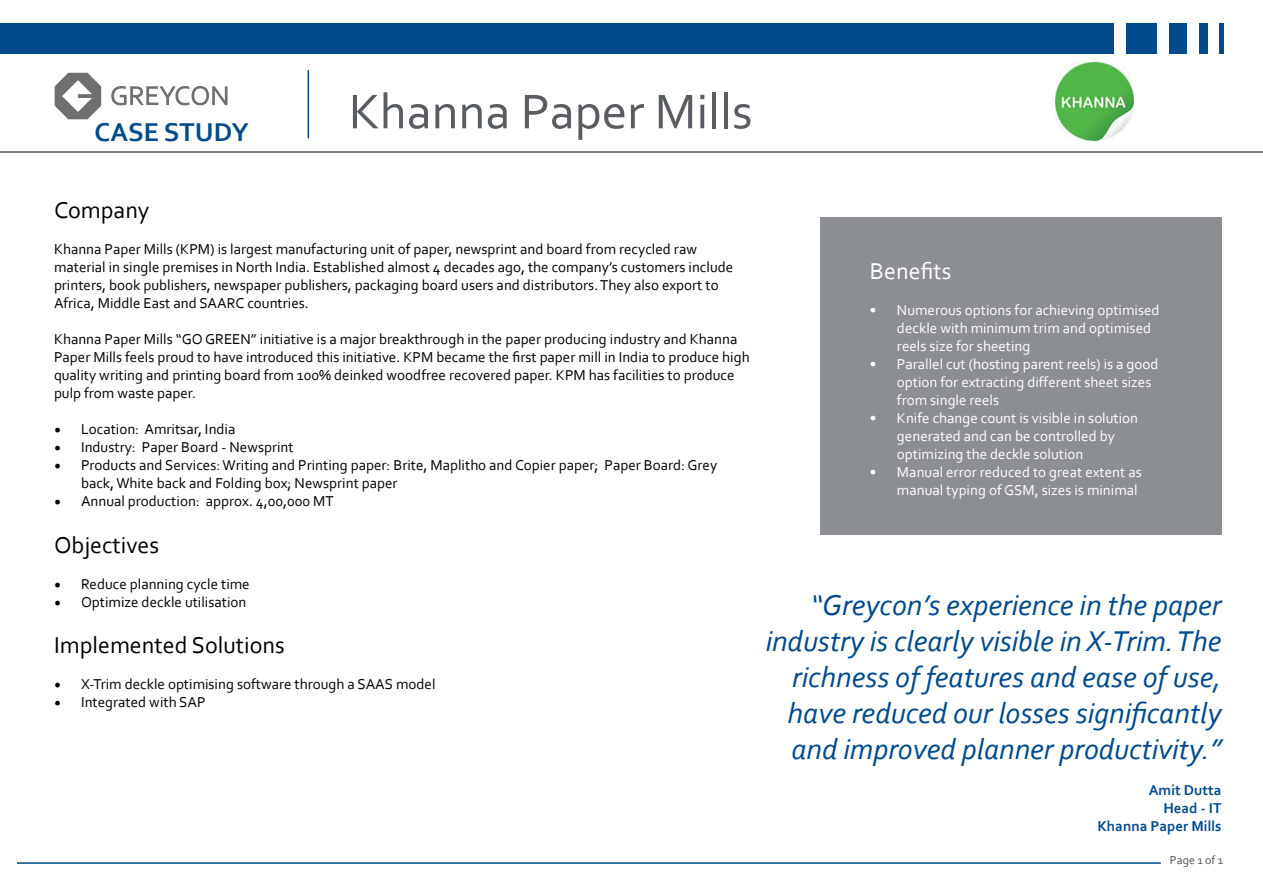
<style>
.page{position:relative;width:1263px;height:893px;background:#fff}
.page>*{position:absolute;margin:0;border:0;box-sizing:border-box;transform-origin:0 0}
.t1{font:51px "Corbel";color:#595c61}
.t2{font:italic 30px/36px "Corbel";color:#004a8c;text-align:right}
.t3{font:700 27px "Corbel";color:#004a8c}
.t4{font:24px "Corbel";color:#000}
.t5{font:24px "Corbel";color:#fff}
.t6{font:15px/18px "Corbel";color:#000}
.t7{font:15px/18px "Corbel";color:#fff}
.t8{font:700 15px/18px "Corbel";color:#004a8c;text-align:right}
.t9{font:12px "Corbel";color:#525251}
.s1{font-family:"Minion Pro";font-size:18px}
</style>
<div class="page">
<div style="left:0;top:23px;width:1113px;height:31px;background:#004a8c"></div>
<div style="left:1126px;top:23px;width:31px;height:31px;background:#004a8c"></div>
<div style="left:1169px;top:23px;width:17px;height:31px;background:#004a8c"></div>
<div style="left:1199px;top:23px;width:9px;height:31px;background:#004a8c"></div>
<div style="left:1219px;top:23px;width:5px;height:31px;background:#004a8c"></div>
<hr style="left:1262px;top:23px;width:1px;height:31px;background:#004a8c">
<hr style="left:17px;top:862px;width:1144px;height:2px;background:#004a8c">
<svg style="left:111px;top:86px;width:117px;height:19px"></svg>
<svg style="left:55px;top:73px;width:46px;height:46px"></svg>
<hr style="left:0;top:151px;width:1263px;height:2px;background:#525251">
<hr style="left:308px;top:70px;width:1px;height:68px;background:#004a8c">
<div style="left:820px;top:217px;width:401px;height:317px;background:#8b8f91"></div>
<img style="left:1055px;top:62px;width:79px;height:79px">
<h3 class="t3" style="left:95px;top:116px;width:156px">CASE STUDY</h3>
<h1 class="t1" style="left:349px;top:80px;width:405px">Khanna Paper Mills</h1>
<h3 class="t4" style="left:54px;top:195px;width:97px">Company</h3>
<p class="t6" style="left:54px;top:239px;width:681px">Khanna Paper Mills (KPM) is largest manufacturing unit of paper, newsprint and board from recycled raw material in single premises in North India. Established almost 4 decades ago, the company’s customers include printers, book publishers, newspaper publishers, packaging board users and distributors. They also export to Africa, Middle East and SAARC countries.</p>
<p class="t6" style="left:54px;top:329px;width:697px">Khanna Paper Mills “GO GREEN” initiative is a major breakthrough in the paper producing industry and Khanna Paper Mills feels proud to have introduced this initiative. KPM became the first paper mill in India to produce high quality writing and printing board from 100% deinked woodfree recovered paper. KPM has facilities to produce pulp from waste paper.</p>
<p class="t6" style="left:54px;top:419px;width:183px"><span class="s1">•</span> Location: Amritsar, India</p>
<p class="t6" style="left:54px;top:437px;width:241px"><span class="s1">•</span> Industry: Paper Board - Newsprint</p>
<p class="t6" style="left:81px;top:455px;width:638px;text-indent:-27px"><span class="s1">•</span> Products and Services: Writing and Printing paper: Brite, Maplitho and Copier paper; Paper Board: Grey back, White back and Folding box; Newsprint paper</p>
<p class="t6" style="left:54px;top:491px;width:281px"><span class="s1">•</span> Annual production: approx. 4,00,000 MT</p>
<h3 class="t4" style="left:54px;top:530px;width:107px">Objectives</h3>
<p class="t6" style="left:54px;top:574px;width:197px"><span class="s1">•</span> Reduce planning cycle time</p>
<p class="t6" style="left:54px;top:592px;width:194px"><span class="s1">•</span> Optimize deckle utilisation</p>
<h3 class="t4" style="left:54px;top:630px;width:232px">Implemented Solutions</h3>
<p class="t6" style="left:54px;top:675px;width:383px"><span class="s1">•</span> X-Trim deckle optimising software through a SAAS model</p>
<p class="t6" style="left:54px;top:693px;width:153px"><span class="s1">•</span> Integrated with SAP</p>
<h3 class="t5" style="left:870px;top:256px;width:83px">Benefits</h3>
<p class="t7" style="left:897px;top:300px;width:264px;text-indent:-27px">• Numerous options for achieving optimised deckle with minimum trim and optimised reels size for sheeting</p>
<p class="t7" style="left:897px;top:354px;width:263px;text-indent:-27px">• Parallel cut (hosting parent reels) is a good option for extracting different sheet sizes from single reels</p>
<p class="t7" style="left:897px;top:408px;width:243px;text-indent:-27px">• Knife change count is visible in solution generated and can be controlled by optimizing the deckle solution</p>
<p class="t7" style="left:870px;top:462px;width:273px;text-align:right">• Manual error reduced to great extent as manual typing of GSM, sizes is minimal</p>
<h2 class="t2" style="left:766px;top:586px;width:457px">“Greycon’s experience in the paper industry is clearly visible in X-Trim. The richness of features and ease of use, have reduced our losses significantly and improved planner productivity.”</h2>
<p class="t8" style="left:1097px;top:780px;width:126px">Amit Dutta<br>Head - IT<br>Khanna Paper Mills</p>
<p class="t9" style="left:1170px;top:852px;width:55px">Page 1 of 1</p>
</div>
